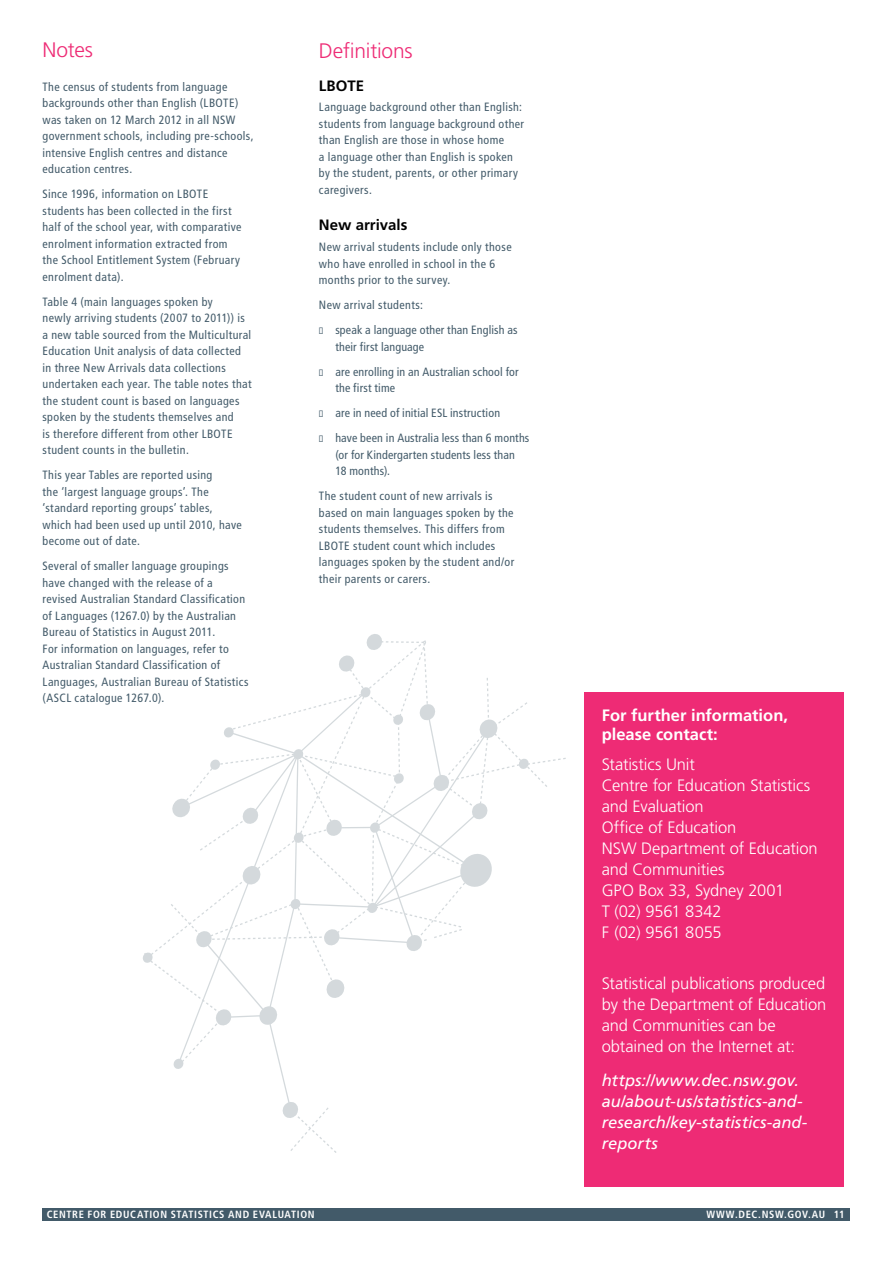
<style>
.page{position:relative;width:893px;height:1263px;background:#fff}
.page>*{position:absolute;margin:0;border:0;box-sizing:border-box;transform-origin:0 0}
.t1{font:300 21px "Frutiger LT Pro";letter-spacing:-.01em;color:#ee2b75}
.t2{font:300 16.5px/21px "Frutiger LT Pro";letter-spacing:-.005em;color:#fff}
.t3{font:italic 16.5px/21px "Frutiger LT Pro";color:#fff}
.t4{font:700 16.5px/18.8px "Frutiger LT Pro";color:#fff}
.t5{font:700 15px "Frutiger LT Pro";letter-spacing:.005em;color:#000}
.t6{font:condensed 12px/16.5px "Frutiger LT Pro";letter-spacing:.03em;color:#425a69}
.t7{font:condensed 12px/16.5px "Frutiger LT Pro";letter-spacing:.01em;color:#425a69}
.t8{font:700 condensed 10.5px "Frutiger LT Pro";letter-spacing:.06em;color:#fff}
</style>
<div class="page">
<div style="left:43px;top:1208px;width:807px;height:12px;background:#425a69"></div>
<div style="left:585px;top:692px;width:259px;height:494px;background:#ee2b75"></div>
<svg style="left:143px;top:634px;width:423px;height:519px"></svg>
<h1 class="t1" style="left:43px;top:38px;width:52px">Notes</h1>
<p class="t6" style="left:43px;top:78px;width:213px">The census of students from language backgrounds other than English (LBOTE) was taken on 12 March 2012 in all NSW government schools, including pre-schools, intensive English centres and distance education centres.</p>
<p class="t6" style="left:43px;top:186px;width:201px">Since 1996, information on LBOTE students has been collected in the first half of the school year, with comparative enrolment information extracted from the School Entitlement System (February enrolment data).</p>
<p class="t6" style="left:43px;top:293px;width:211px">Table 4 (main languages spoken by<br>newly arriving students (2007 to 2011)) is a new table sourced from the Multicultural Education Unit analysis of data collected in three New Arrivals data collections undertaken each year. The table notes that the student count is based on languages spoken by the students themselves and<br>is therefore different from other LBOTE student counts in the bulletin.</p>
<p class="t6" style="left:43px;top:467px;width:201px">This year Tables are reported using<br>the ‘largest language groups’. The ‘standard reporting groups’ tables, which had been used up until 2010, have become out of date.</p>
<p class="t6" style="left:43px;top:558px;width:208px">Several of smaller language groupings have changed with the release of a revised Australian Standard Classification of Languages (1267.0) by the Australian Bureau of Statistics in August 2011.<br>For information on languages, refer to Australian Standard Classification of Languages, Australian Bureau of Statistics (ASCL catalogue 1267.0).</p>
<h1 class="t1" style="left:319px;top:39px;width:95px">Definitions</h1>
<p class="t5" style="left:319px;top:77px;width:47px">LBOTE</p>
<p class="t6" style="left:319px;top:99px;width:207px">Language background other than English: students from language background other than English are those in whose home<br>a language other than English is spoken by the student, parents, or other primary caregivers.</p>
<p class="t5" style="left:319px;top:216px;width:90px">New arrivals</p>
<p class="t6" style="left:319px;top:239px;width:194px">New arrival students include only those who have enrolled in school in the 6 months prior to the survey.</p>
<p class="t6" style="left:319px;top:297px;width:106px">New arrival students:</p>
<p class="t7" style="left:335px;top:322px;width:184px;text-indent:-16px">■ speak a language other than English as their first language</p>
<p class="t7" style="left:335px;top:363px;width:185px;text-indent:-16px">■ are enrolling in an Australian school for the first time</p>
<p class="t7" style="left:319px;top:405px;width:183px">■ are in need of initial ESL instruction</p>
<p class="t6" style="left:335px;top:430px;width:195px;text-indent:-16px">■ have been in Australia less than 6 months (or for Kindergarten students less than<br>18 months).</p>
<p class="t6" style="left:319px;top:488px;width:197px">The student count of new arrivals is based on main languages spoken by the students themselves. This differs from LBOTE student count which includes languages spoken by the student and/or their parents or carers.</p>
<h2 class="t4" style="left:602px;top:706px;width:188px">For further information, please contact:</h2>
<h2 class="t2" style="left:602px;top:754px;width:218px">Statistics Unit<br>Centre for Education Statistics and Evaluation<br>Office of Education<br>NSW Department of Education and Communities<br>GPO Box 33, Sydney 2001<br>T (02) 9561 8342<br>F (02) 9561 8055</h2>
<h2 class="t2" style="left:602px;top:973px;width:226px">Statistical publications produced by the Department of Education and Communities can be obtained on the Internet at:</h2>
<h2 class="t3" style="left:602px;top:1069px;width:207px">https://www.dec.nsw.gov. au/about-us/statistics-and&shy;research/key-statistics-and&shy;reports</h2>
<p class="t8" style="left:47px;top:1208px;width:270px">CENTRE FOR EDUCATION STATISTICS AND EVALUATION</p>
<p class="t8" style="left:706px;top:1208px;width:64px">WWW.DEC.NSW</p>
<p class="t8" style="left:784px;top:1208px;width:62px">.GOV.AU 11</p>
</div>
